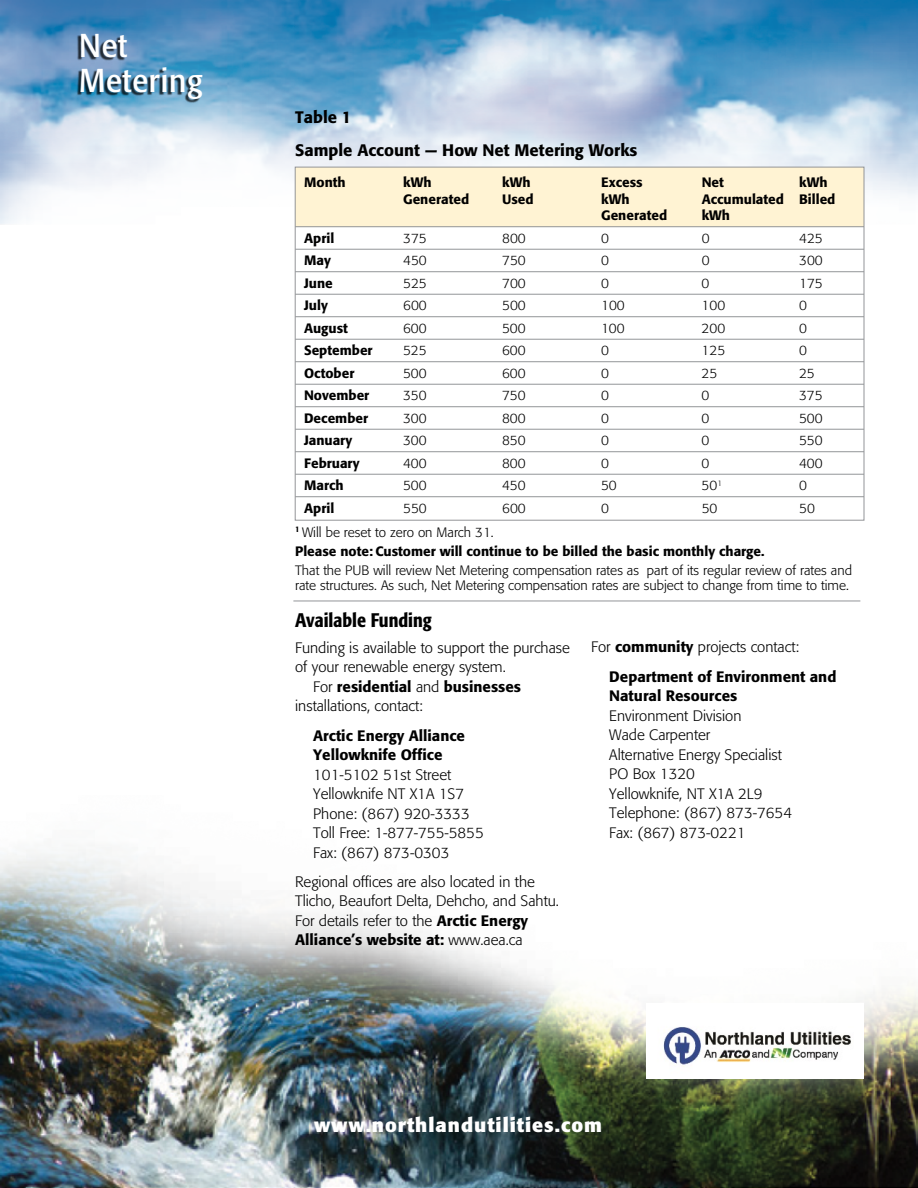
<style>
.page{position:relative;width:918px;height:1188px;background:#fff}
.page>*{position:absolute;margin:0;border:0;box-sizing:border-box;transform-origin:0 0}
.t1{font:condensed 32.7px/35.1px "Formata";letter-spacing:.02em;color:#fff;scale:1.1 1}
.t2{font:700 19.5px "Formata";letter-spacing:.05em;color:#fff}
.t3{font:500 condensed 19.5px "Formata";color:#000}
.t4{font:500 16.5px/33.2px "Formata";color:#000}
.t5{font:300 15px/19.5px "Formata";color:#000}
.t6{font:500 15px/19.5px "Formata";color:#000}
.t7{font:300 13.5px/14.9px "Formata";color:#000}
.t8{font:500 13.5px/19.4px "Formata";color:#000}
.s1{font-weight:300}
.s2{font-weight:500}
</style>
<div class="page">
<img style="left:0;top:0;width:918px;height:1188px">
<div style="left:77px;top:35px;width:124px;height:68px;background:#000;opacity:.75"></div>
<hr style="left:293px;top:601px;width:567px;height:1px;background:#939598">
<div style="left:295px;top:167px;width:569px;height:352px;background:#fff"></div>
<div style="left:295px;top:167px;width:569px;height:59px;background:#fff3d3"></div>
<hr style="left:295px;top:226px;width:569px;height:1px;background:#939598">
<hr style="left:295px;top:249px;width:569px;height:1px;background:#939598">
<hr style="left:295px;top:271px;width:569px;height:1px;background:#939598">
<hr style="left:295px;top:294px;width:569px;height:1px;background:#939598">
<hr style="left:295px;top:316px;width:569px;height:1px;background:#939598">
<hr style="left:295px;top:339px;width:569px;height:1px;background:#939598">
<hr style="left:295px;top:361px;width:569px;height:1px;background:#939598">
<hr style="left:295px;top:384px;width:569px;height:1px;background:#939598">
<hr style="left:295px;top:406px;width:569px;height:1px;background:#939598">
<hr style="left:295px;top:429px;width:569px;height:1px;background:#939598">
<hr style="left:295px;top:451px;width:569px;height:1px;background:#939598">
<hr style="left:295px;top:474px;width:569px;height:1px;background:#939598">
<hr style="left:295px;top:496px;width:569px;height:1px;background:#939598">
<img style="left:646px;top:1003px;width:218px;height:75px">
<h1 class="t1" style="left:79px;top:28px;width:114px">Net<br>Metering</h1>
<p class="t4" style="left:295px;top:100px;width:344px">Table 1<br>Sample Account — How Net Metering Works</p>
<p class="t8" style="left:304px;top:173px;width:43px">Month</p>
<p class="t8" style="left:403px;top:173px;width:30px">kWh</p>
<p class="t8" style="left:502px;top:173px;width:30px">kWh</p>
<p class="t8" style="left:601px;top:173px;width:43px">Excess</p>
<p class="t8" style="left:702px;top:173px;width:24px">N et</p>
<p class="t8" style="left:799px;top:173px;width:30px">kWh</p>
<p class="t8" style="left:403px;top:189px;width:68px">Generated</p>
<p class="t8" style="left:502px;top:189px;width:33px">Used</p>
<p class="t8" style="left:601px;top:189px;width:30px">kWh</p>
<p class="t8" style="left:702px;top:189px;width:135px">Accumulated Billed</p>
<p class="t8" style="left:601px;top:206px;width:68px">Generated</p>
<p class="t8" style="left:702px;top:206px;width:30px">kWh</p>
<p class="t8" style="left:304px;top:228px;width:32px">April</p>
<p class="t7" style="left:403px;top:231px;width:25px">375</p>
<p class="t7" style="left:502px;top:231px;width:25px">800</p>
<p class="t7" style="left:601px;top:231px;width:9px">0</p>
<p class="t7" style="left:702px;top:231px;width:9px">0</p>
<p class="t7" style="left:799px;top:231px;width:25px">425</p>
<p class="t8" style="left:304px;top:251px;width:28px">May</p>
<p class="t7" style="left:403px;top:253px;width:25px">450</p>
<p class="t7" style="left:502px;top:253px;width:25px">750</p>
<p class="t7" style="left:601px;top:253px;width:9px">0</p>
<p class="t7" style="left:702px;top:253px;width:9px">0</p>
<p class="t7" style="left:799px;top:253px;width:25px">300</p>
<p class="t8" style="left:304px;top:273px;width:30px">June</p>
<p class="t7" style="left:403px;top:276px;width:25px">525</p>
<p class="t7" style="left:502px;top:276px;width:25px">700</p>
<p class="t7" style="left:601px;top:276px;width:9px">0</p>
<p class="t7" style="left:702px;top:276px;width:9px">0</p>
<p class="t7" style="left:799px;top:276px;width:25px">175</p>
<p class="t8" style="left:304px;top:296px;width:25px">July</p>
<p class="t7" style="left:403px;top:298px;width:25px">600</p>
<p class="t7" style="left:502px;top:298px;width:25px">500</p>
<p class="t7" style="left:601px;top:298px;width:25px">100</p>
<p class="t7" style="left:702px;top:298px;width:25px">100</p>
<p class="t7" style="left:799px;top:298px;width:9px">0</p>
<p class="t8" style="left:304px;top:318px;width:45px">August</p>
<p class="t7" style="left:403px;top:321px;width:25px">600</p>
<p class="t7" style="left:502px;top:321px;width:25px">500</p>
<p class="t7" style="left:601px;top:321px;width:25px">100</p>
<p class="t7" style="left:702px;top:321px;width:25px">200</p>
<p class="t7" style="left:799px;top:321px;width:9px">0</p>
<p class="t8" style="left:304px;top:341px;width:70px">September</p>
<p class="t7" style="left:403px;top:343px;width:25px">525</p>
<p class="t7" style="left:502px;top:343px;width:25px">600</p>
<p class="t7" style="left:601px;top:343px;width:9px">0</p>
<p class="t7" style="left:702px;top:343px;width:25px">125</p>
<p class="t7" style="left:799px;top:343px;width:9px">0</p>
<p class="t8" style="left:304px;top:363px;width:52px">October</p>
<p class="t7" style="left:403px;top:366px;width:25px">500</p>
<p class="t7" style="left:502px;top:366px;width:25px">600</p>
<p class="t7" style="left:601px;top:366px;width:9px">0</p>
<p class="t7" style="left:702px;top:366px;width:17px">25</p>
<p class="t7" style="left:799px;top:366px;width:17px">25</p>
<p class="t8" style="left:304px;top:386px;width:67px">November</p>
<p class="t7" style="left:403px;top:388px;width:25px">350</p>
<p class="t7" style="left:502px;top:388px;width:25px">750</p>
<p class="t7" style="left:601px;top:388px;width:9px">0</p>
<p class="t7" style="left:702px;top:388px;width:9px">0</p>
<p class="t7" style="left:799px;top:388px;width:25px">375</p>
<p class="t8" style="left:304px;top:408px;width:66px">December</p>
<p class="t7" style="left:403px;top:411px;width:25px">300</p>
<p class="t7" style="left:502px;top:411px;width:25px">800</p>
<p class="t7" style="left:601px;top:411px;width:9px">0</p>
<p class="t7" style="left:702px;top:411px;width:9px">0</p>
<p class="t7" style="left:799px;top:411px;width:25px">500</p>
<p class="t8" style="left:304px;top:431px;width:50px">January</p>
<p class="t7" style="left:403px;top:433px;width:25px">300</p>
<p class="t7" style="left:502px;top:433px;width:25px">850</p>
<p class="t7" style="left:601px;top:433px;width:9px">0</p>
<p class="t7" style="left:702px;top:433px;width:9px">0</p>
<p class="t7" style="left:799px;top:433px;width:25px">550</p>
<p class="t8" style="left:304px;top:453px;width:57px">February</p>
<p class="t7" style="left:403px;top:456px;width:25px">400</p>
<p class="t7" style="left:502px;top:456px;width:25px">800</p>
<p class="t7" style="left:601px;top:456px;width:9px">0</p>
<p class="t7" style="left:702px;top:456px;width:9px">0</p>
<p class="t7" style="left:799px;top:456px;width:25px">400</p>
<p class="t8" style="left:304px;top:476px;width:41px">March</p>
<p class="t7" style="left:403px;top:478px;width:25px">500</p>
<p class="t7" style="left:502px;top:478px;width:25px">450</p>
<p class="t7" style="left:601px;top:478px;width:17px">50</p>
<p class="t7" style="left:702px;top:478px;width:22px">50<sup>1</sup></p>
<p class="t7" style="left:799px;top:478px;width:9px">0</p>
<p class="t8" style="left:304px;top:498px;width:32px">April</p>
<p class="t7" style="left:403px;top:501px;width:25px">550</p>
<p class="t7" style="left:502px;top:501px;width:25px">600</p>
<p class="t7" style="left:601px;top:501px;width:9px">0</p>
<p class="t7" style="left:702px;top:501px;width:17px">50</p>
<p class="t7" style="left:799px;top:501px;width:17px">50</p>
<p class="t8" style="left:295px;top:522px;width:471px"><sup>1</sup> <span class="s1">Will be reset to zero on March 31.<br></span>Please note: Customer will continue to be billed the basic monthly charge.</p>
<p class="t7" style="left:295px;top:563px;width:558px">That the PUB will review Net Metering compensation rates as part of its regular review of rates and rate structures. As such, Net Metering compensation rates are subject to change from time to time.</p>
<h2 class="t3" style="left:295px;top:609px;width:138px">Available Funding</h2>
<p class="t5" style="left:295px;top:638px;width:276px">Funding is available to support the purchase</p>
<p class="t5" style="left:295px;top:658px;width:212px">of your renewable energy system.</p>
<p class="t6" style="left:313px;top:677px;width:209px"><span class="s1">For</span> residential <span class="s1">and</span> businesses</p>
<p class="t5" style="left:295px;top:697px;width:129px">installations, contact:</p>
<p class="t6" style="left:313px;top:726px;width:153px">Arctic Energy Alliance<br>Yellowknife Office</p>
<p class="t5" style="left:313px;top:765px;width:172px">101-5102 51st Street<br>Yellowknife NT X1A 1S7<br>Phone: (867) 920-3333<br>Toll Free: 1-877-755-5855<br>Fax: (867) 873-0303</p>
<p class="t5" style="left:295px;top:872px;width:265px">Regional offices are also located in the Tlicho, Beaufort Delta, Dehcho, and Sahtu.<br>For details refer to the <span class="s2">Arctic Energy Alliance’s website at:</span> www.aea.ca</p>
<p class="t6" style="left:609px;top:632px;width:229px;line-height:29.2px;text-indent:-18px"><span class="s1">For</span> community <span class="s1">projects contact:<br></span>Department of Environment and</p>
<p class="t6" style="left:609px;top:686px;width:130px">Natural Resources</p>
<p class="t5" style="left:609px;top:706px;width:184px">Environment Division<br>Wade Carpenter<br>Alternative Energy Specialist<br>PO Box 1320<br>Yellowknife, NT X1A 2L9<br>Telephone: (867) 873-7654<br>Fax: (867) 873-0221</p>
<h2 class="t2" style="left:314px;top:1112px;width:290px">www.northlandutilities.com</h2>
</div>
